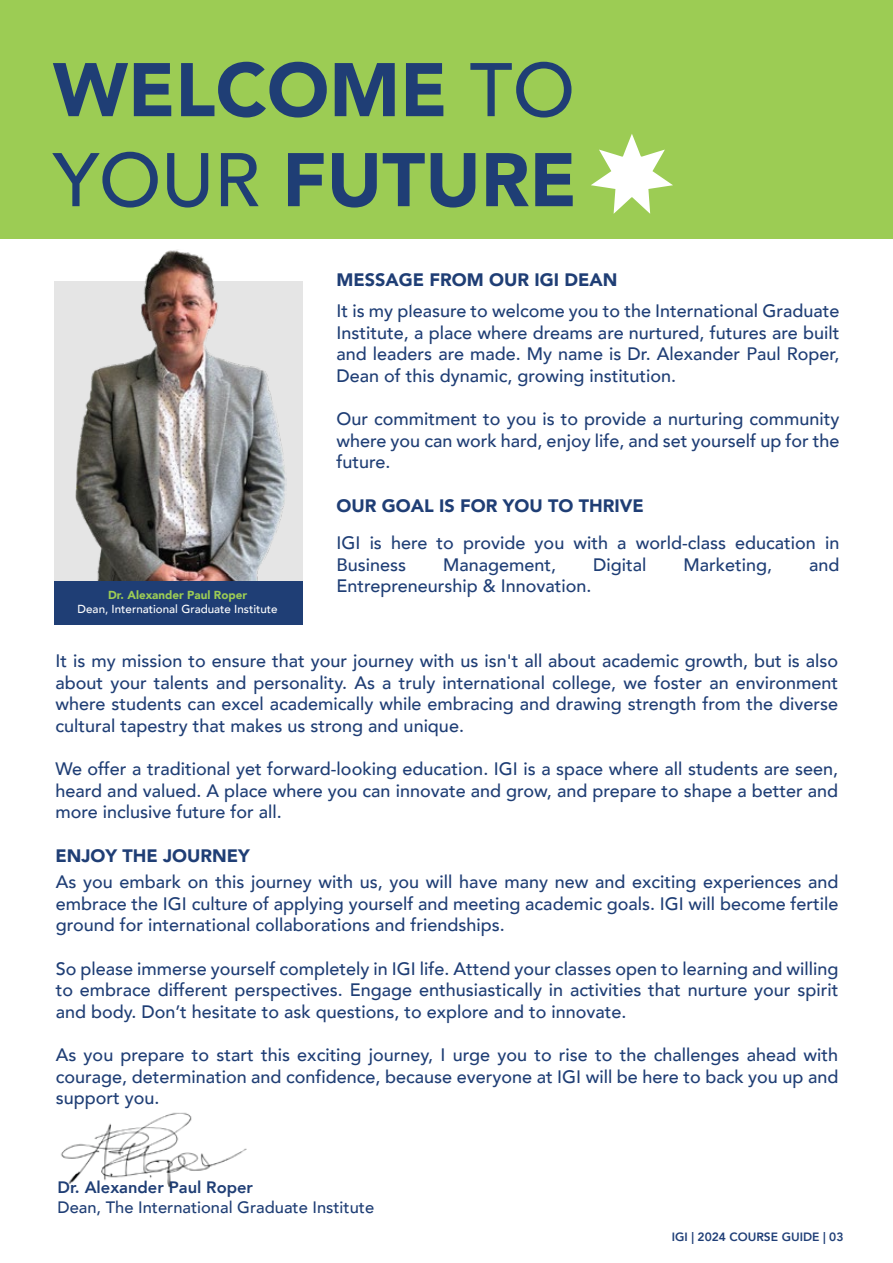
<style>
.page{position:relative;width:893px;height:1263px;background:#fff}
.page>*{position:absolute;margin:0;border:0;box-sizing:border-box;transform-origin:0 0}
.t1{font:900 75px/90px "Avenir";color:#1f3e75}
.t2{font:500 18px/21.6px "Avenir";color:#1f3e75;text-align:justify}
.t3{font:900 18px "Avenir";color:#1f3e75}
.t4{font:500 16.5px "Avenir";color:#1f3e75}
.t5{font:800 16.5px "Avenir";color:#1f3e75}
.t6{font:800 12px "Avenir";color:#203f77}
.t7{font:500 11.55px "Avenir";color:#fff}
.t8{font:900 11.55px "Avenir";color:#9ccc54}
.s1{font-weight:500}
</style>
<div class="page">
<div style="left:0;top:0;width:893px;height:238px;background:#9ccc54"></div>
<svg style="left:591px;top:134px;width:82px;height:80px"></svg>
<img style="left:61px;top:1112px;width:186px;height:76px">
<div style="left:54px;top:281px;width:248px;height:300px;background:#e5e5e5"></div>
<img style="left:76px;top:249px;width:210px;height:332px">
<div style="left:54px;top:581px;width:248px;height:44px;background:#1f3e75"></div>
<h1 class="t1" style="left:53px;top:43px;width:525px">WELCOME <span class="s1">TO<br>YOUR</span> FUTURE</h1>
<p class="t8" style="left:108px;top:585px;width:140px">Dr. Alexander Paul Roper</p>
<p class="t7" style="left:78px;top:599px;width:202px">Dean, International Graduate Institute</p>
<p class="t3" style="left:336px;top:264px;width:282px">MESSAGE FROM OUR IGI DEAN</p>
<p class="t2" style="left:336px;top:299px;width:504px">It is my pleasure to welcome you to the International Graduate Institute, a place where dreams are nurtured, futures are built and leaders are made. My name is Dr. Alexander Paul Roper, Dean of this dynamic, growing institution.</p>
<p class="t2" style="left:336px;top:407px;width:504px">Our commitment to you is to provide a nurturing community where you can work hard, enjoy life, and set yourself up for the future.</p>
<p class="t3" style="left:336px;top:490px;width:309px">OUR GOAL IS FOR YOU TO THRIVE</p>
<p class="t2" style="left:336px;top:531px;width:504px">IGI is here to provide you with a world-class education in<br>Business</p>
<p class="t2" style="left:443px;top:553px;width:115px">Management,</p>
<p class="t2" style="left:593px;top:553px;width:55px">Digital</p>
<p class="t2" style="left:683px;top:553px;width:90px">Marketing,</p>
<p class="t2" style="left:809px;top:553px;width:32px">and</p>
<p class="t2" style="left:336px;top:574px;width:257px">Entrepreneurship &amp; Innovation.</p>
<p class="t2" style="left:56px;top:649px;width:784px">It is my mission to ensure that your journey with us isn't all about academic growth, but is also about your talents and personality. As a truly international college, we foster an environment where students can excel academically while embracing and drawing strength from the diverse cultural tapestry that makes us strong and unique.</p>
<p class="t2" style="left:56px;top:757px;width:784px">We offer a traditional yet forward-looking education. IGI is a space where all students are seen, heard and valued. A place where you can innovate and grow, and prepare to shape a better and more inclusive future for all.</p>
<p class="t3" style="left:56px;top:840px;width:196px">ENJOY THE JOURNEY</p>
<p class="t2" style="left:56px;top:870px;width:784px">As you embark on this journey with us, you will have many new and exciting experiences and embrace the IGI culture of applying yourself and meeting academic goals. IGI will become fertile ground for international collaborations and friendships.</p>
<p class="t2" style="left:56px;top:956px;width:784px">So please immerse yourself completely in IGI life. Attend your classes open to learning and willing to embrace different perspectives. Engage enthusiastically in activities that nurture your spirit and body. Don’t hesitate to ask questions, to explore and to innovate.</p>
<p class="t2" style="left:56px;top:1043px;width:784px">As you prepare to start this exciting journey, I urge you to rise to the challenges ahead with courage, determination and confidence, because everyone at IGI will be here to back you up and support you.</p>
<p class="t5" style="left:57px;top:1174px;width:197px">Dr. Alexander Paul Roper</p>
<p class="t4" style="left:57px;top:1192px;width:318px">Dean, The International Graduate Institute</p>
<p class="t6" style="left:672px;top:1227px;width:173px">IGI | 2024 COURSE GUIDE | 03</p>
</div>
